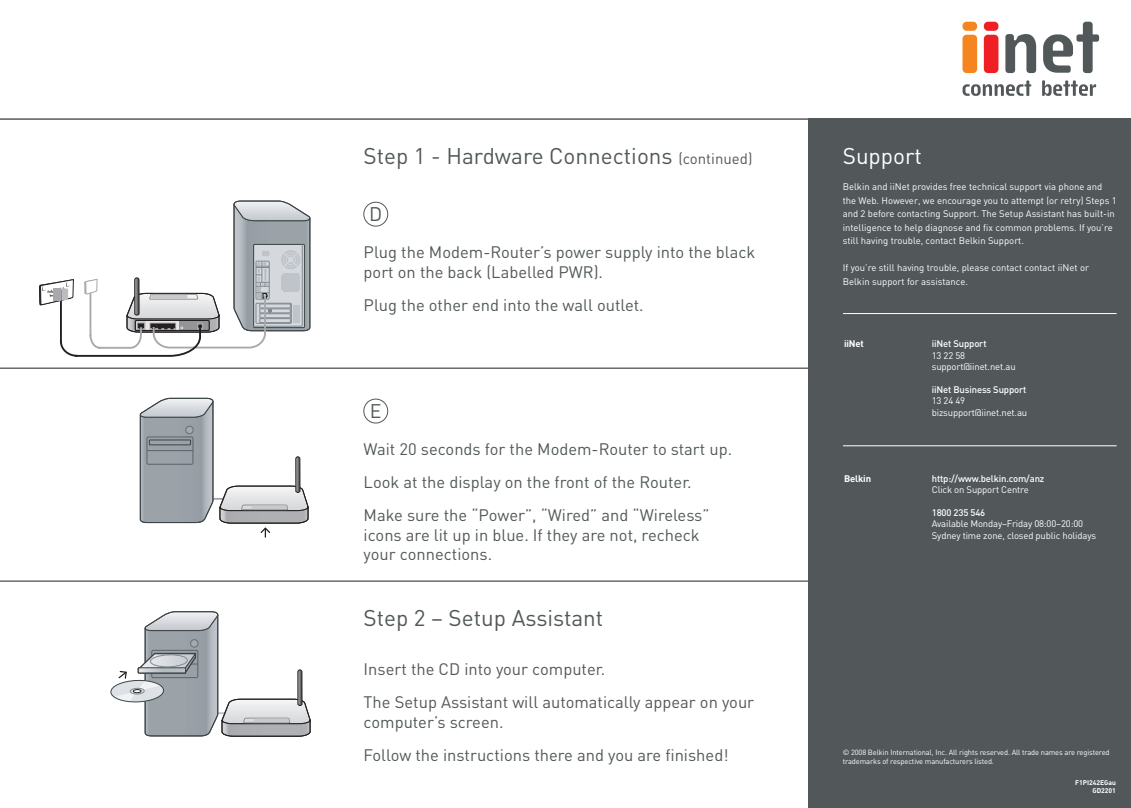
<style>
.page{position:relative;width:1131px;height:808px;background:#fff}
.page>*{position:absolute;margin:0;border:0;box-sizing:border-box;transform-origin:0 0}
.t1{font:22.5px "DIN";color:#52585a}
.t2{font:22.5px "DIN";color:#fff}
.t3{font:19.5px "DIN";color:#52585a}
.t4{font:16.5px/19.5px "DIN";color:#52585a}
.t5{font:9.45px/13.5px "DIN";color:#fff}
.t6{font:500 9.45px/11.4px "DIN";letter-spacing:-.015em;color:#fff}
.t7{font:700 9.45px "DIN";letter-spacing:-.015em;color:#fff}
.t8{font:7.5px/9px "DIN";letter-spacing:-.015em;color:#fff}
.t9{font:700 6.75px "DIN";color:#fff}
.s1{font-size:15px}
.s2{font-weight:500}
.s3{font-weight:400}
</style>
<div class="page">
<hr style="left:0;top:368px;width:815px;height:1px;background:#231f20">
<hr style="left:0;top:581px;width:823px;height:1px;background:#231f20">
<hr style="left:0;top:118px;width:1131px;height:2px;background:#57585a">
<div style="left:808px;top:118px;width:323px;height:690px;background:#52585a"></div>
<svg style="left:39px;top:201px;width:271px;height:156px"></svg>
<div style="left:53px;top:288px;width:8px;height:13px;background:#a8a9ad"></div>
<svg style="left:140px;top:398px;width:168px;height:139px"></svg>
<div style="left:364px;top:399px;width:24px;height:24px;border:1px solid #52585a;border-radius:50%"></div>
<svg style="left:110px;top:611px;width:201px;height:126px"></svg>
<div style="left:364px;top:202px;width:24px;height:24px;border:1px solid #52585a;border-radius:50%"></div>
<svg style="left:1005px;top:34px;width:31px;height:39px"></svg>
<svg style="left:1043px;top:22px;width:56px;height:51px"></svg>
<div style="left:962px;top:35px;width:15px;height:38px;background:#f58520;border-radius:4px"></div>
<div style="left:962px;top:22px;width:15px;height:9px;background:#f58520;border-radius:4px"></div>
<div style="left:984px;top:35px;width:14px;height:38px;background:#ee2025;border-radius:4px"></div>
<div style="left:984px;top:22px;width:14px;height:9px;background:#ee2025;border-radius:4px"></div>
<svg style="left:1042px;top:80px;width:54px;height:16px"></svg>
<svg style="left:962px;top:80px;width:69px;height:16px"></svg>
<hr style="left:843px;top:313px;width:273px;height:1px;background:#fff">
<hr style="left:843px;top:445px;width:273px;height:1px;background:#fff">
<p class="t1" style="left:364px;top:142px;width:390px">Step 1 - Hardware Connections <span class="s1">(continued)</span></p>
<p class="t3" style="left:369px;top:202px;width:15px">D</p>
<p class="t4" style="left:364px;top:242px;width:393px">Plug the Modem-Router’s power supply into the black port on the back (Labelled PWR).</p>
<p class="t4" style="left:364px;top:295px;width:282px">Plug the other end into the wall outlet.</p>
<p class="t3" style="left:370px;top:399px;width:13px">E</p>
<p class="t4" style="left:364px;top:439px;width:370px">Wait 20 seconds for the Modem-Router to start up.</p>
<p class="t4" style="left:364px;top:472px;width:330px">Look at the display on the front of the Router.</p>
<p class="t4" style="left:364px;top:505px;width:347px">Make sure the “Power”, “Wired” and “Wireless” icons are lit up in blue. If they are not, recheck your connections.</p>
<p class="t1" style="left:364px;top:604px;width:241px">Step 2 – Setup Assistant</p>
<p class="t4" style="left:364px;top:659px;width:243px">Insert the CD into your computer.</p>
<p class="t4" style="left:364px;top:692px;width:392px">The Setup Assistant will automatically appear on your computer’s screen.</p>
<p class="t4" style="left:364px;top:745px;width:366px">Follow the instructions there and you are finished!</p>
<p class="t2" style="left:843px;top:141px;width:81px">Support</p>
<p class="t5" style="left:843px;top:180px;width:275px">Belkin and iiNet provides free technical support via phone and the Web. However, we encourage you to attempt (or retry) Steps 1 and 2 before contacting Support. The Setup Assistant has built-in intelligence to help diagnose and fix common problems. If you’re still having trouble, contact Belkin Support.</p>
<p class="t5" style="left:843px;top:261px;width:248px">If you’re still having trouble, please contact contact iiNet or<br>Belkin support for assistance.</p>
<p class="t7" style="left:844px;top:338px;width:21px">iiNet</p>
<p class="t5" style="left:932px;top:338px;width:85px;line-height:11.4px"><span class="s2">iiNet Support<br></span>13 22 58 support@iinet.net.au</p>
<p class="t5" style="left:932px;top:384px;width:97px;line-height:11.4px"><span class="s2">iiNet Business Support<br></span>13 24 49 bizsupport@iinet.net.au</p>
<p class="t7" style="left:844px;top:472px;width:29px">Belkin</p>
<p class="t6" style="left:932px;top:472px;width:114px">http://www.belkin.com/anz<br><span class="s3">Click on Support Centre</span></p>
<p class="t5" style="left:932px;top:506px;width:166px;line-height:11.7px"><span class="s2">1800 235 546<br></span>Available Monday–Friday 08:00–20:00<br>Sydney time zone, closed public holidays</p>
<p class="t8" style="left:843px;top:748px;width:268px">© 2008 Belkin International, Inc. All rights reserved. All trade names are registered trademarks of respective manufacturers listed.</p>
<p class="t9" style="left:1075px;top:778px;width:42px">F1PI242EGau</p>
<p class="t9" style="left:1092px;top:786px;width:25px">GD2201</p>
</div>
